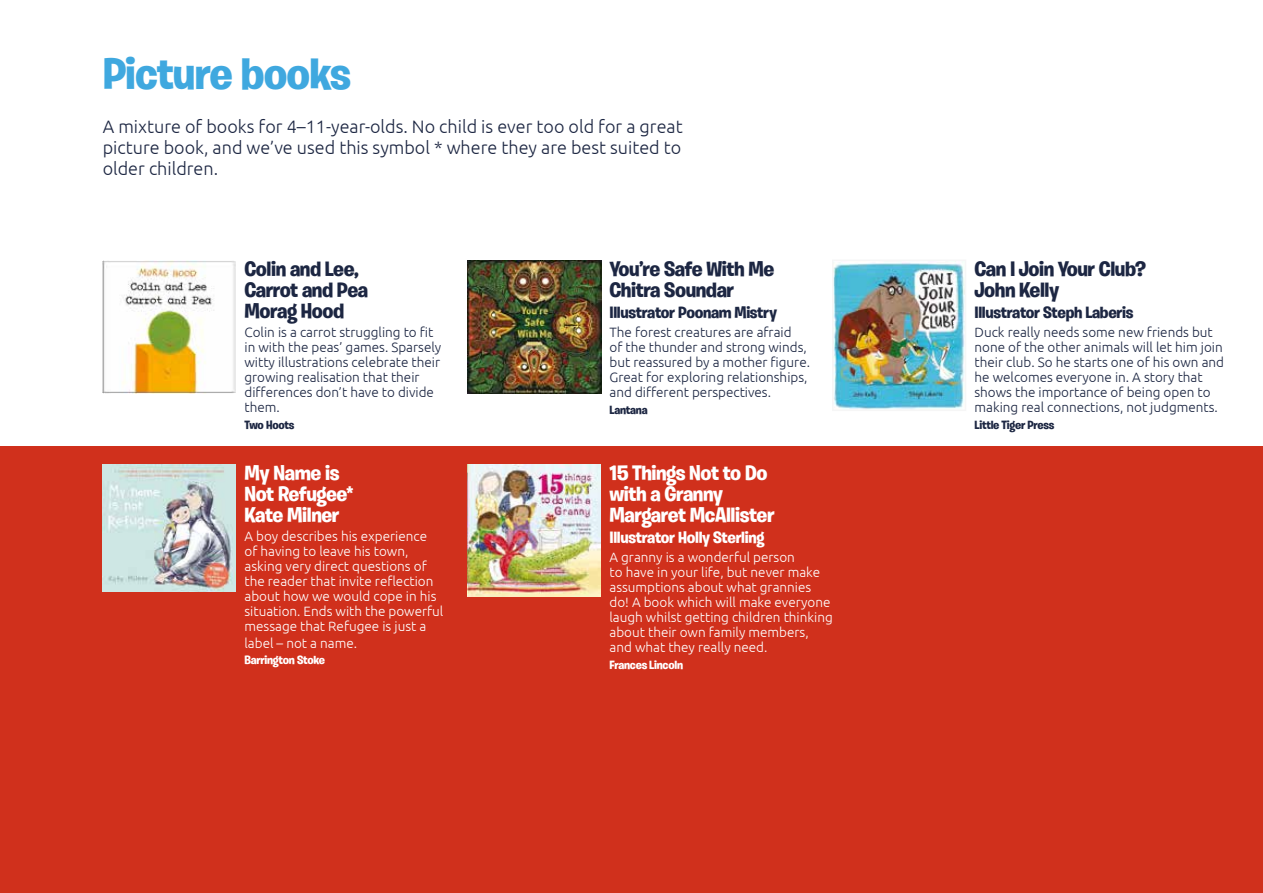
<style>
.page{position:relative;width:1263px;height:893px;background:#fff}
.page>*{position:absolute;margin:0;border:0;box-sizing:border-box;transform-origin:0 0}
.t1{font:700 45px "Burbank Big";letter-spacing:-.02em;color:#3fa8df}
.t2{font:700 21px/21px "Burbank Big";letter-spacing:-.02em;color:#1c2642}
.t3{font:700 21px/21px "Burbank Big";letter-spacing:-.02em;color:#fff}
.t4{font:300 18px/21px "Ubuntu";color:#1c2642;text-align:justify}
.t5{font:700 16.5px "Burbank Big";letter-spacing:-.02em;color:#1c2642}
.t6{font:700 16.5px "Burbank Big";letter-spacing:-.02em;color:#fff}
.t7{font:300 13.5px/15px "Ubuntu";color:#1c2642}
.t8{font:300 13.5px/15px "Ubuntu";color:#fff}
.t9{font:700 12px "Burbank Big";letter-spacing:-.02em;color:#1c2642}
.t10{font:700 12px "Burbank Big";letter-spacing:-.02em;color:#fff}
</style>
<div class="page">
<div style="left:0;top:446px;width:1263px;height:447px;background:#d0301c"></div>
<img style="left:835px;top:262px;width:128px;height:146px">
<div style="left:832px;top:259px;width:134px;height:152px;border:2px solid #f6f6f6"></div>
<img style="left:103px;top:260px;width:133px;height:133px">
<img style="left:468px;top:260px;width:133px;height:133px">
<img style="left:468px;top:464px;width:132px;height:133px">
<img style="left:103px;top:464px;width:132px;height:128px">
<h1 class="t1" style="left:103px;top:46px;width:250px">Picture books</h1>
<h3 class="t4" style="left:103px;top:116px;width:581px">A mixture of books for 4–11-year-olds. No child is ever too old for a great picture book, and we’ve used this symbol * where they are best suited to older children.</h3>
<h2 class="t2" style="left:244px;top:258px;width:125px">Colin and Lee,<br>Carrot and Pea<br>Morag Hood</h2>
<p class="t7" style="left:244px;top:325px;width:198px">Colin is a carrot struggling to fit in with the peas’ games. Sparsely witty illustrations celebrate their growing realisation that their differences don’t have to divide them.</p>
<p class="t9" style="left:244px;top:417px;width:51px">Two Hoots</p>
<h2 class="t3" style="left:244px;top:462px;width:110px">My Name is<br>Not Refugee*<br>Kate Milner</h2>
<p class="t8" style="left:244px;top:529px;width:200px">A boy describes his experience of having to leave his town, asking very direct questions of the reader that invite reflection about how we would cope in his situation. Ends with the powerful message that Refugee is just a</p>
<p class="t8" style="left:244px;top:635px;width:114px">label – not a name.</p>
<p class="t10" style="left:244px;top:653px;width:82px">Barrington Stoke</p>
<h2 class="t2" style="left:609px;top:258px;width:166px">You’re Safe With Me<br>Chitra Soundar</h2>
<p class="t5" style="left:609px;top:302px;width:169px">Illustrator Poonam Mistry</p>
<p class="t7" style="left:609px;top:325px;width:202px">The forest creatures are afraid<br>of the thunder and strong winds, but reassured by a mother figure.<br>Great for exploring relationships, and different perspectives.</p>
<p class="t9" style="left:609px;top:402px;width:40px">Lantana</p>
<h2 class="t3" style="left:609px;top:462px;width:167px">15 Things Not to Do with a Granny<br>Margaret McAllister</h2>
<p class="t6" style="left:609px;top:527px;width:156px">Illustrator Holly Sterling</p>
<p class="t8" style="left:609px;top:550px;width:225px">A granny is a wonderful person<br>to have in your life, but never make assumptions about what grannies do! A book which will make everyone laugh whilst getting children thinking about their own family members, and what they really need.</p>
<p class="t10" style="left:609px;top:657px;width:75px">Frances Lincoln</p>
<h2 class="t2" style="left:974px;top:258px;width:173px">Can I Join Your Club?<br>John Kelly</h2>
<p class="t5" style="left:974px;top:302px;width:160px">Illustrator Steph Laberis</p>
<p class="t7" style="left:974px;top:325px;width:251px">Duck really needs some new friends but none of the other animals will let him join their club. So he starts one of his own and he welcomes everyone in. A story that shows the importance of being open to making real connections, not judgments.</p>
<p class="t9" style="left:974px;top:417px;width:81px">Little Tiger Press</p>
</div>
